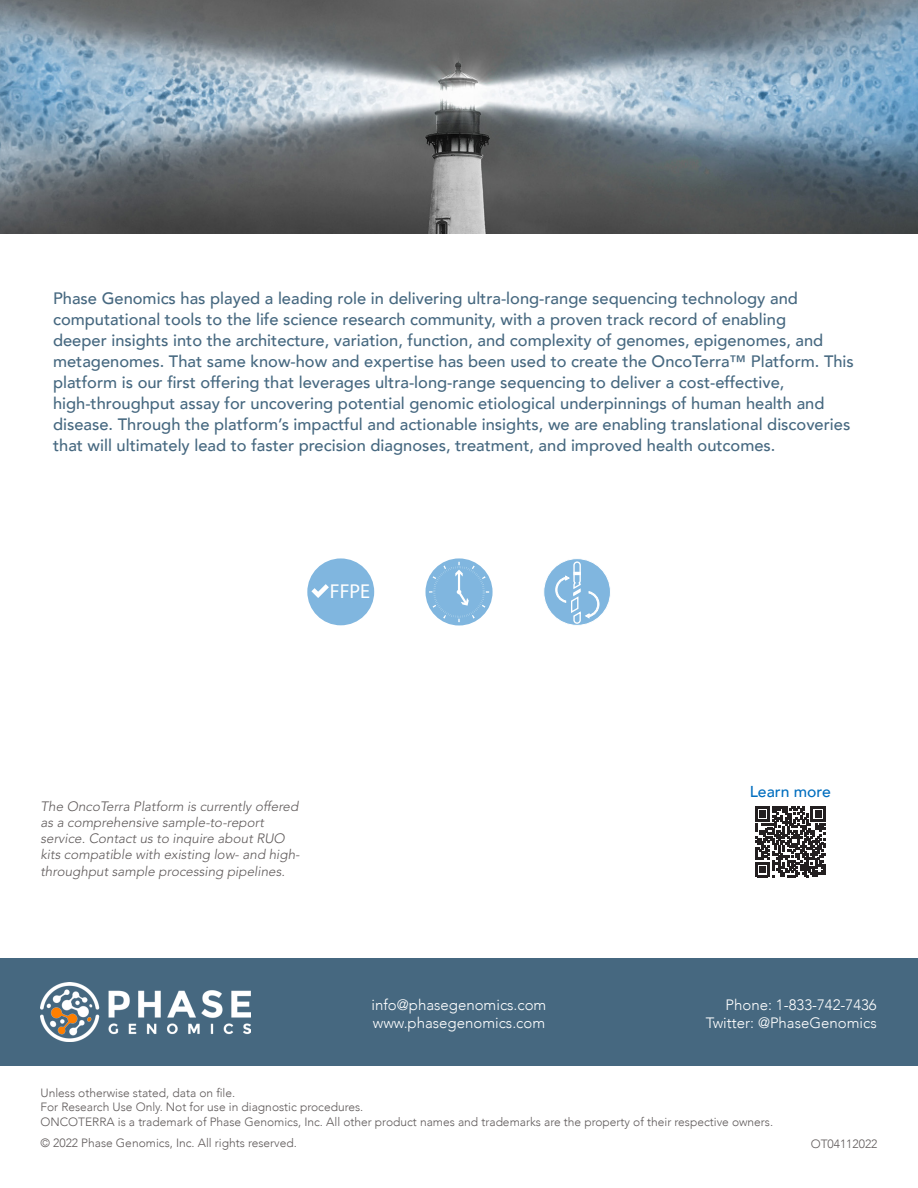
<style>
.page{position:relative;width:918px;height:1188px;background:#fff}
.page>*{position:absolute;margin:0;border:0;box-sizing:border-box;transform-origin:0 0}
.t1{font:20.1px "Myriad Pro";color:#fff}
.Accent_paragraph_3{font:500 16.5px/21px "Avenir";color:#466880}
.Accent_paragraph_1{font:500 15.75px "Avenir";color:#006ebf}
.t2{font:300 15px/18px "Avenir";color:#fff}
.Accent_paragraph__gr{font:italic 300 13.5px/16.2px "Avenir LT Std";color:#5f5a5a}
.Back_page_footer{font:300 12px/14.4px "Avenir";color:#5f5a5a}
</style>
<div class="page">
<div style="left:0;top:958px;width:918px;height:108px;background:#466880"></div>
<img style="left:40px;top:982px;width:210px;height:60px">
<img style="left:0;top:0;width:918px;height:233px">
<svg style="left:755px;top:807px;width:71px;height:70px"></svg>
<div style="left:307px;top:558px;width:67px;height:67px;background:#80b6df;border-radius:50%"></div>
<svg style="left:311px;top:584px;width:18px;height:14px"></svg>
<svg style="left:425px;top:558px;width:68px;height:68px"></svg>
<svg style="left:425px;top:560px;width:66px;height:63px"></svg>
<svg style="left:544px;top:559px;width:66px;height:66px"></svg>
<div style="left:544px;top:559px;width:66px;height:66px;border:1px solid #fff;border-radius:50%"></div>
<svg style="left:555px;top:561px;width:45px;height:63px;background:#99c4e5"></svg>
<p class="Accent_paragraph_3" style="left:53px;top:287px;width:802px">Phase Genomics has played a leading role in delivering ultra-long-range sequencing technology and computational tools to the life science research community, with a proven track record of enabling<br>deeper insights into the architecture, variation, function, and complexity of genomes, epigenomes, and metagenomes. That same know-how and expertise has been used to create the OncoTerra™ Platform. This platform is our first offering that leverages ultra-long-range sequencing to deliver a cost-effective, high-throughput assay for uncovering potential genomic etiological underpinnings of human health and disease. Through the platform’s impactful and actionable insights, we are enabling translational discoveries that will ultimately lead to faster precision diagnoses, treatment, and improved health outcomes.</p>
<p class="t1" style="left:330px;top:579px;width:42px">FFPE</p>
<p class="Accent_paragraph__gr" style="left:40px;top:798px;width:261px">The OncoTerra Platform is currently offered as a comprehensive sample-to-report service. Contact us to inquire about RUO kits compatible with existing low- and high&shy;throughput sample processing pipelines.</p>
<p class="Accent_paragraph_1" style="left:750px;top:778px;width:83px">Learn more</p>
<p class="t2" style="left:372px;top:996px;width:176px">info@phasegenomics.com www.phasegenomics.com</p>
<p class="t2" style="left:706px;top:996px;width:172px;text-align:right">Phone: 1-833-742-7436<br>Twitter: @PhaseGenomics</p>
<p class="Back_page_footer" style="left:40px;top:1086px;width:734px">Unless otherwise stated, data on file.<br>For Research Use Only. Not for use in diagnostic procedures.<br>ONCOTERRA is a trademark of Phase Genomics, Inc. All other product names and trademarks are the property of their respective owners.</p>
<p class="Back_page_footer" style="left:40px;top:1136px;width:258px">© 2022 Phase Genomics, Inc. All rights reserved.</p>
<p class="Back_page_footer" style="left:811px;top:1136px;width:68px">OT04112022</p>
</div>
